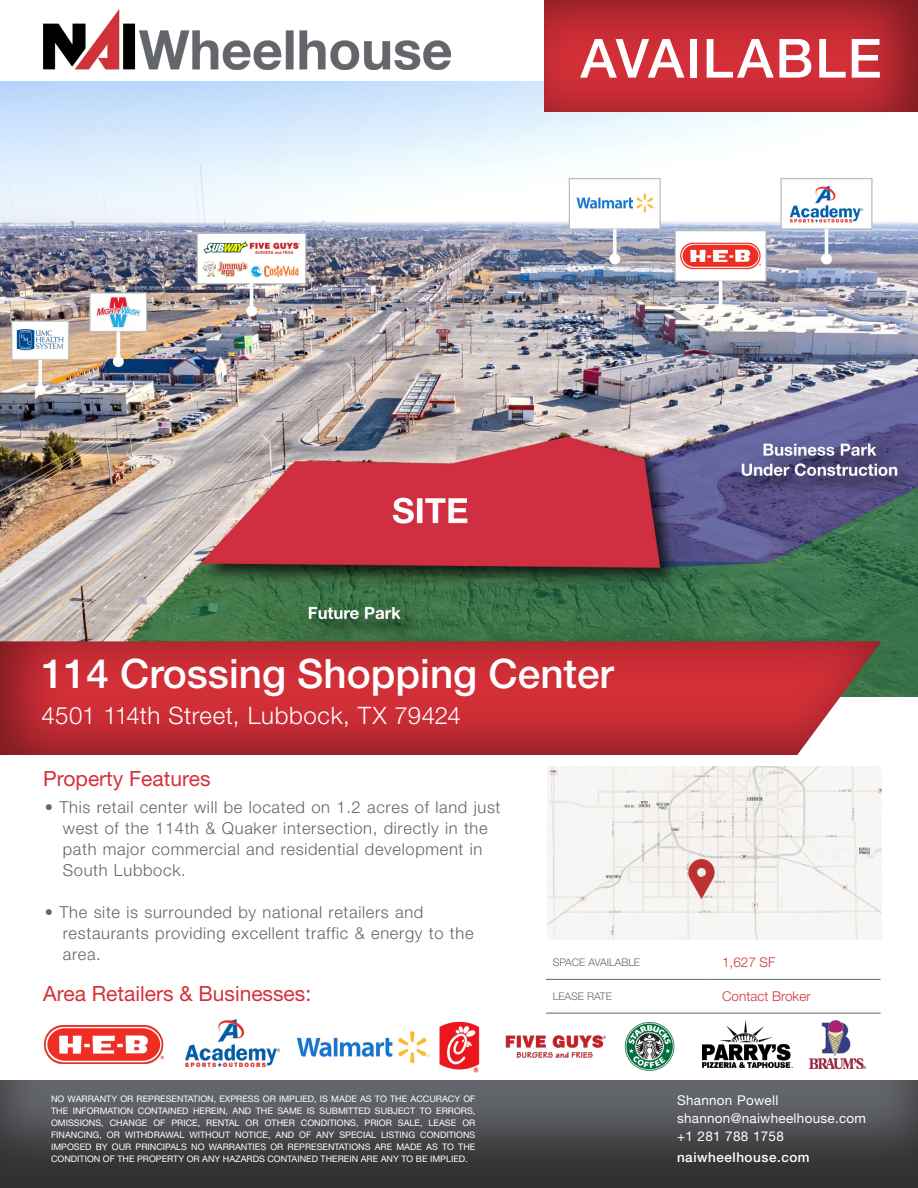
<style>
.page{position:relative;width:918px;height:1188px;background:#fff}
.page>*{position:absolute;margin:0;border:0;box-sizing:border-box;transform-origin:0 0}
.t1{font:500 54px "Helvetica Neue LT Std";letter-spacing:.03em;color:#fff}
.t2{font:500 40.5px "Helvetica Neue LT Std";color:#fff}
.t3{font:300 24px "Helvetica Neue LT Std";letter-spacing:.02em;color:#fff}
.t4{font:21px "Helvetica Neue LT Std";color:#d43238}
.Subhead{font:300 16.5px/21px "Helvetica Neue LT Std";letter-spacing:.04em;color:#62656a}
.t5{font:13.5px "Helvetica Neue LT Std";letter-spacing:.02em;color:#fff}
.t6{font:300 13.5px "Helvetica Neue LT Std";color:#d43238}
.t7{font:500 13.5px "Helvetica Neue LT Std";letter-spacing:.04em;color:#fff}
.t8{font:300 10.5px "Helvetica Neue LT Std";color:#62656a}
.t9{font:9px/12.1px "Helvetica Neue LT Std";color:#fff;text-align:justify}
</style>
<div class="page">
<div style="left:0;top:1078px;width:918px;height:110px;background:#231f20;opacity:.75"></div>
<img style="left:0;top:81px;width:918px;height:616px">
<img style="left:43px;top:9px;width:407px;height:60px">
<hr style="left:546px;top:979px;width:163px;height:1px;background:#62656a">
<hr style="left:709px;top:979px;width:172px;height:1px;background:#62656a">
<hr style="left:546px;top:1013px;width:163px;height:1px;background:#62656a">
<hr style="left:709px;top:1013px;width:172px;height:1px;background:#62656a">
<img style="left:548px;top:767px;width:333px;height:172px">
<div style="left:546px;top:765px;width:337px;height:176px;border:1px solid #fff"></div>
<img style="left:677px;top:854px;width:49px;height:48px">
<div style="left:542px;top:0;width:376px;height:113px;background:#231f20;opacity:.51"></div>
<div style="left:0;top:639px;width:884px;height:121px;background:#231f20;opacity:.5"></div>
<img style="left:505px;top:1035px;width:101px;height:23px">
<img style="left:45px;top:1025px;width:118px;height:39px">
<img style="left:186px;top:1019px;width:94px;height:47px">
<img style="left:439px;top:1022px;width:41px;height:51px">
<img style="left:624px;top:1022px;width:51px;height:49px">
<img style="left:809px;top:1020px;width:57px;height:48px">
<img style="left:296px;top:1031px;width:134px;height:33px">
<img style="left:703px;top:1020px;width:89px;height:47px">
<p class="t1" style="left:581px;top:26px;width:303px">AVAILABLE</p>
<p class="t2" style="left:41px;top:650px;width:574px">114 Crossing Shopping Center</p>
<p class="t3" style="left:41px;top:701px;width:421px">4501 114th Street, Lubbock, TX 79424</p>
<p class="t4" style="left:43px;top:766px;width:169px">Property Features</p>
<p class="Subhead" style="left:63px;top:797px;width:439px;text-indent:-18px">• This retail center will be located on 1.2 acres of land just west of the 114th &amp; Quaker intersection, directly in the path major commercial and residential development in South Lubbock.</p>
<p class="Subhead" style="left:63px;top:902px;width:412px;text-indent:-18px">• The site is surrounded by national retailers and restaurants providing excellent traffic &amp; energy to the area.</p>
<p class="t8" style="left:553px;top:956px;width:89px">SPACE AVAILABLE</p>
<p class="t6" style="left:722px;top:954px;width:55px">1,627 SF</p>
<p class="t4" style="left:43px;top:981px;width:269px">Area Retailers &amp; Businesses:</p>
<p class="t8" style="left:553px;top:990px;width:61px">LEASE RATE</p>
<p class="t6" style="left:722px;top:988px;width:90px">Contact Broker</p>
<p class="t9" style="left:51px;top:1092px;width:426px">NO WARRANTY OR REPRESENTATION, EXPRESS OR IMPLIED, IS MADE AS TO THE ACCURACY OF THE INFORMATION CONTAINED HEREIN, AND THE SAME IS SUBMITTED SUBJECT TO ERRORS, OMISSIONS, CHANGE OF PRICE, RENTAL OR OTHER CONDITIONS, PRIOR SALE, LEASE OR FINANCING, OR WITHDRAWAL WITHOUT NOTICE, AND OF ANY SPECIAL LISTING CONDITIONS IMPOSED BY OUR PRINCIPALS NO WARRANTIES OR REPRESENTATIONS ARE MADE AS TO THE CONDITION OF THE PROPERTY OR ANY HAZARDS CONTAINED THEREIN ARE ANY TO BE IMPLIED.</p>
<p class="t5" style="left:677px;top:1092px;width:103px">Shannon Powell</p>
<p class="t5" style="left:677px;top:1110px;width:191px">shannon@naiwheelhouse.com</p>
<p class="t5" style="left:677px;top:1128px;width:108px">+1 281 788 1758</p>
<p class="t7" style="left:677px;top:1149px;width:134px">naiwheelhouse.com</p>
</div>
